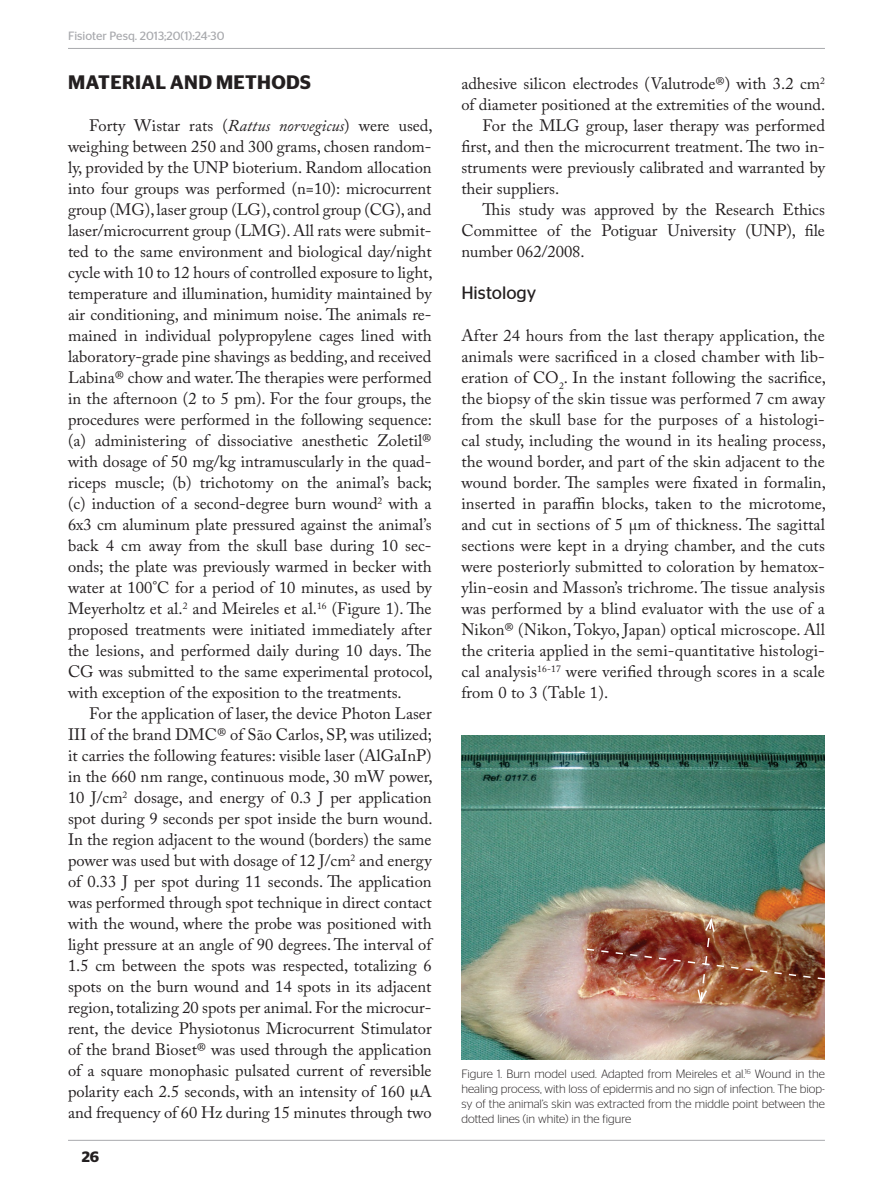
<style>
.page{position:relative;width:893px;height:1191px;background:#fff}
.page>*{position:absolute;margin:0;border:0;box-sizing:border-box;transform-origin:0 0}
._5_0_sub1{font:600 19.5px "Stag Sans";letter-spacing:.02em;color:#231f20}
._5_1_sub2{font:18px "Stag Sans";color:#231f20}
._4_1_texto{font:16.5px/21px "Adobe Caslon Pro";color:#231f20;text-align:justify}
._4_0_primeiro_parágr{font:16.5px/21px "Adobe Caslon Pro";letter-spacing:.01em;color:#231f20;text-align:justify}
.t1{font:600 15px "Stag Sans";color:#231f20}
._7_0_titulo_fig_tab{font:300 12px/15px "Stag Sans";color:#231f20;text-align:justify}
._8_0_cabeçalho{font:12px "Stag Sans";color:#a8a9ad}
.s1{font-style:italic}
</style>
<div class="page">
<hr style="left:68px;top:1140px;width:757px;height:1px;background:#a8a9ad">
<hr style="left:68px;top:48px;width:757px;height:1px;background:#a8a9ad">
<img style="left:461px;top:735px;width:364px;height:324px">
<img style="left:585px;top:915px;width:240px;height:90px">
<p class="_8_0_cabeçalho" style="left:68px;top:29px;width:158px">Fisioter Pesq. 2013;20(1):24-30</p>
<p class="_5_0_sub1" style="left:68px;top:71px;width:244px">MATERIAL AND METHODS</p>
<p class="_4_1_texto" style="left:68px;top:115px;width:366px;text-indent:21px">Forty Wistar rats (<span class="s1">Rattus norvegicus</span>) were used, weighing between 250 and 300 grams, chosen random&shy;ly, provided by the UNP bioterium. Random allocation into four groups was performed (n=10): microcurrent group (MG), laser group (LG), control group (CG), and laser/microcurrent group (LMG). All rats were submit&shy;ted to the same environment and biological day/night cycle with 10 to 12 hours of controlled exposure to light, temperature and illumination, humidity maintained by air conditioning, and minimum noise. The animals re&shy;mained in individual polypropylene cages lined with laboratory-grade pine shavings as bedding, and received Labina® chow and water. The therapies were performed in the afternoon (2 to 5 pm). For the four groups, the procedures were performed in the following sequence: (a) administering of dissociative anesthetic Zoletil® with dosage of 50 mg/kg intramuscularly in the quad&shy;riceps muscle; (b) trichotomy on the animal’s back; (c) induction of a second-degree burn wound<sup>2</sup> with a 6x3 cm aluminum plate pressured against the animal’s back 4 cm away from the skull base during 10 sec&shy;onds; the plate was previously warmed in becker with water at 100°C for a period of 10 minutes, as used by Meyerholtz et al.<sup>2</sup> and Meireles et al.<sup>16</sup> (Figure 1). The proposed treatments were initiated immediately after the lesions, and performed daily during 10 days. The CG was submitted to the same experimental protocol, with exception of the exposition to the treatments.</p>
<p class="_4_1_texto" style="left:68px;top:703px;width:366px;text-indent:21px">For the application of laser, the device Photon Laser III of the brand DMC® of São Carlos, SP, was utilized; it carries the following features: visible laser (AlGaInP) in the 660 nm range, continuous mode, 30 mW power, 10 J/cm<sup>2</sup> dosage, and energy of 0.3 J per application spot during 9 seconds per spot inside the burn wound.<br>In the region adjacent to the wound (borders) the same power was used but with dosage of 12 J/cm<sup>2</sup> and energy of 0.33 J per spot during 11 seconds. The application was performed through spot technique in direct contact with the wound, where the probe was positioned with light pressure at an angle of 90 degrees. The interval of 1.5 cm between the spots was respected, totalizing 6 spots on the burn wound and 14 spots in its adjacent region, totalizing 20 spots per animal. For the microcur&shy;rent, the device Physiotonus Microcurrent Stimulator of the brand Bioset® was used through the application of a square monophasic pulsated current of reversible polarity each 2.5 seconds, with an intensity of 160 A and frequency of 60 Hz during 15 minutes through two</p>
<p class="t1" style="left:82px;top:1148px;width:19px">26</p>
<p class="_4_1_texto" style="left:461px;top:73px;width:365px">adhesive silicon electrodes (Valutrode®) with 3.2 cm<sup>2 </sup>of diameter positioned at the extremities of the wound.</p>
<p class="_4_1_texto" style="left:461px;top:115px;width:365px;text-indent:21px">For the MLG group, laser therapy was performed first, and then the microcurrent treatment. The two in&shy;struments were previously calibrated and warranted by their suppliers.</p>
<p class="_4_1_texto" style="left:461px;top:199px;width:365px;text-indent:21px">This study was approved by the Research Ethics Committee of the Potiguar University (UNP), file number 062/2008.</p>
<p class="_5_1_sub2" style="left:461px;top:283px;width:77px">Histology</p>
<p class="_4_0_primeiro_parágr" style="left:461px;top:325px;width:366px">After 24 hours from the last therapy application, the animals were sacrificed in a closed chamber with lib&shy;eration of CO<sub>2</sub>. In the instant following the sacrifice, the biopsy of the skin tissue was performed 7 cm away from the skull base for the purposes of a histologi&shy;cal study, including the wound in its healing process, the wound border, and part of the skin adjacent to the wound border. The samples were fixated in formalin, inserted in paraffin blocks, taken to the microtome, and cut in sections of 5 µm of thickness. The sagittal sections were kept in a drying chamber, and the cuts were posteriorly submitted to coloration by hematox&shy;ylin-eosin and Masson’s trichrome. The tissue analysis was performed by a blind evaluator with the use of a Nikon® (Nikon, Tokyo, Japan) optical microscope. All the criteria applied in the semi-quantitative histologi&shy;cal analysis<sup>16-17</sup> were verified through scores in a scale from 0 to 3 (Table 1).</p>
<p class="_7_0_titulo_fig_tab" style="left:461px;top:1066px;width:365px">Figure 1. Burn model used. Adapted from Meireles et al.<sup>16</sup> Wound in the healing process, with loss of epidermis and no sign of infection. The biop&shy;sy of the animal’s skin was extracted from the middle point between the dotted lines (in white) in the figure</p>
</div>
